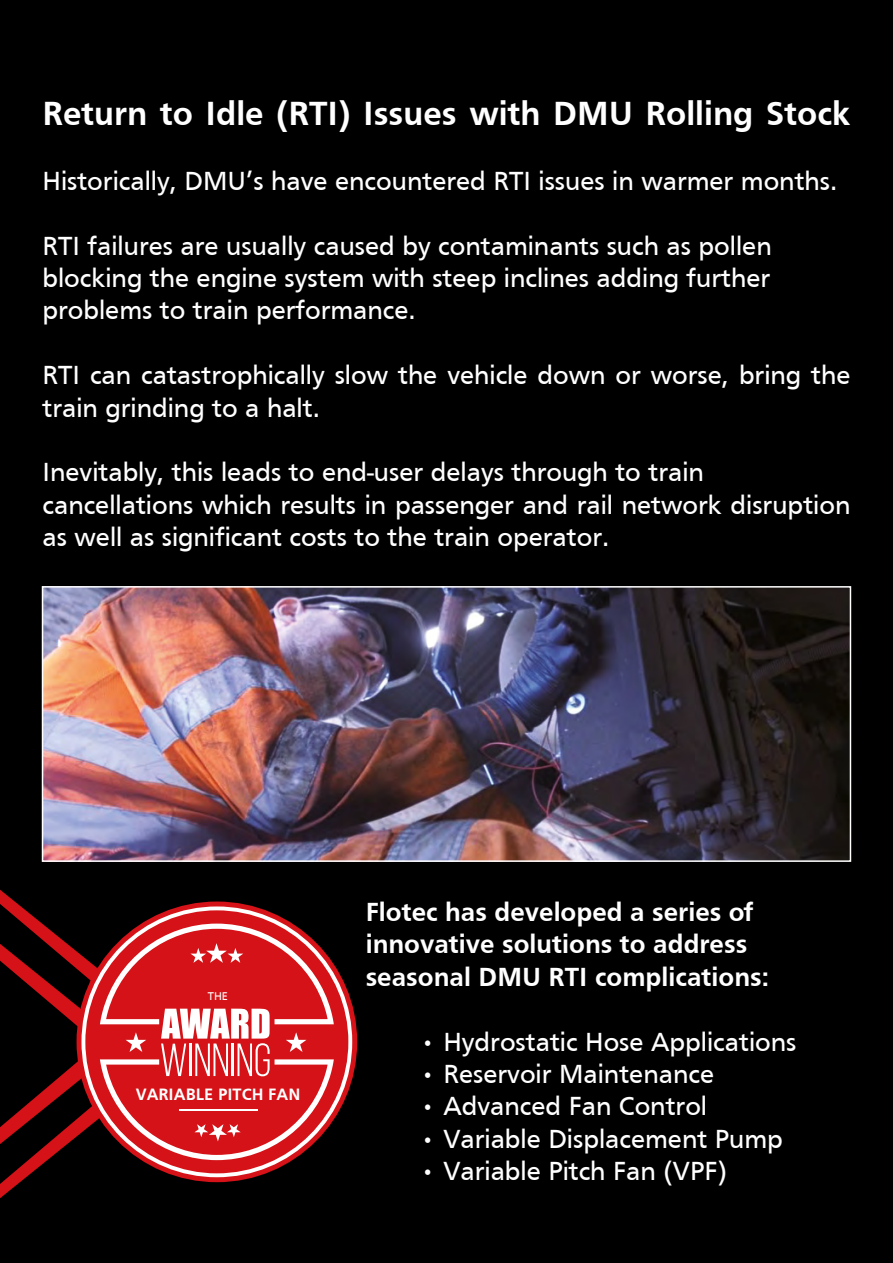
<style>
.page{position:relative;width:893px;height:1263px;background:#000}
.page>*{position:absolute;margin:0;border:0;box-sizing:border-box;transform-origin:0 0}
.t1{font:700 34.5px "Frutiger";color:#fff}
.t2{font:27px/32.4px "Frutiger";color:#fff}
.t3{font:700 27px/32.4px "Frutiger";color:#fff}
.t4{font:700 16.95px "Frutiger";color:#fff}
.t5{font:11.55px "Frutiger";color:#fff}
</style>
<div class="page">
<img style="left:45px;top:589px;width:803px;height:270px">
<div style="left:42px;top:586px;width:809px;height:276px;border:2px solid #fff"></div>
<svg style="left:0;top:890px;width:191px;height:308px"></svg>
<svg style="left:81px;top:906px;width:271px;height:271px"></svg>
<svg style="left:0;top:923px;width:334px;height:237px"></svg>
<p class="t1" style="left:43px;top:93px;width:809px">Return to Idle (RTI) Issues with DMU Rolling Stock</p>
<p class="t2" style="left:43px;top:164px;width:796px">Historically, DMU’s have encountered RTI issues in warmer months.</p>
<p class="t2" style="left:43px;top:229px;width:731px;text-align:justify">RTI failures are usually caused by contaminants such as pollen blocking the engine system with steep inclines adding further problems to train performance.</p>
<p class="t2" style="left:43px;top:359px;width:809px">RTI can catastrophically slow the vehicle down or worse, bring the train grinding to a halt.</p>
<p class="t2" style="left:43px;top:456px;width:809px">Inevitably, this leads to end-user delays through to train cancellations which results in passenger and rail network disruption as well as significant costs to the train operator.</p>
<p class="t5" style="left:208px;top:989px;width:22px">THE</p>
<p class="t4" style="left:136px;top:1085px;width:166px">VARIABLE PITCH FAN</p>
<p class="t3" style="left:366px;top:895px;width:405px">Flotec has developed a series of innovative solutions to address seasonal DMU RTI complications:</p>
<p class="t2" style="left:420px;top:1025px;width:378px">• Hydrostatic Hose Applications</p>
<p class="t2" style="left:420px;top:1057px;width:296px">• Reservoir Maintenance</p>
<p class="t2" style="left:420px;top:1090px;width:289px">• Advanced Fan Control</p>
<p class="t2" style="left:420px;top:1122px;width:365px">• Variable Displacement Pump</p>
<p class="t2" style="left:420px;top:1155px;width:309px">• Variable Pitch Fan (VPF)</p>
</div>
